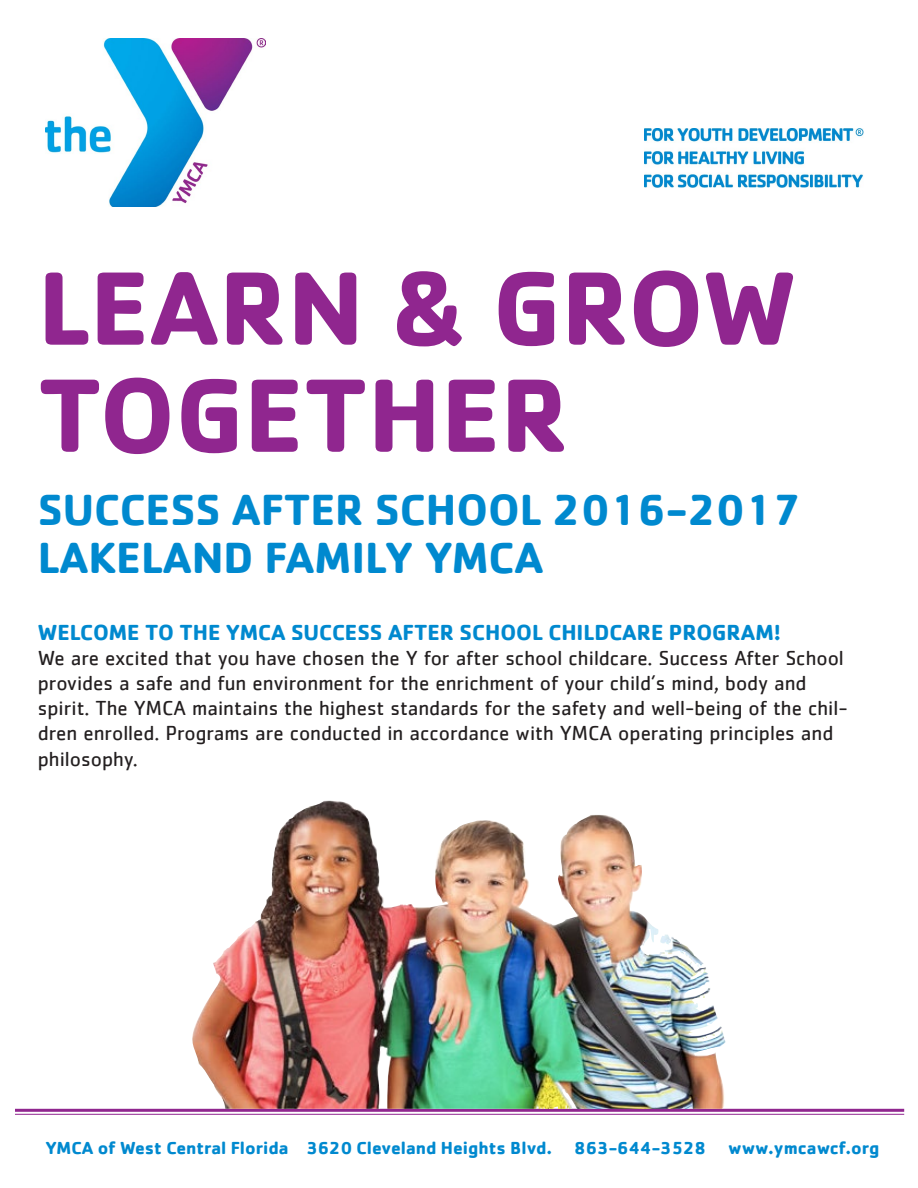
<style>
.page{position:relative;width:918px;height:1188px;background:#fff}
.page>*{position:absolute;margin:0;border:0;box-sizing:border-box;transform-origin:0 0}
.t1{font:700 108px "Cachet";color:#90268f}
.t2{font:700 45px "Cachet";color:#0089cf}
.t3{font:700 22.5px "Cachet";color:#0089cf}
.t4{font:21px/25.2px "Cachet";color:#231f20}
.t5{font:700 18px "Cachet";color:#0089cf}
</style>
<div class="page">
<img style="left:46px;top:39px;width:220px;height:168px">
<img style="left:644px;top:129px;width:220px;height:59px">
<hr style="left:15px;top:1109px;width:889px;height:3px;background:#90268f">
<hr style="left:15px;top:1114px;width:889px;height:1px;background:#90268f">
<img style="left:190px;top:801px;width:542px;height:308px">
<p class="t1" style="left:38px;top:238px;width:760px">LEARN &amp; GROW</p>
<p class="t1" style="left:38px;top:346px;width:533px">TOGETHER</p>
<p class="t2" style="left:38px;top:481px;width:765px">SUCCESS AFTER SCHOOL 2016-2017</p>
<p class="t2" style="left:38px;top:529px;width:507px">LAKELAND FAMILY YMCA</p>
<p class="t3" style="left:38px;top:617px;width:745px">WELCOME TO THE YMCA SUCCESS AFTER SCHOOL CHILDCARE PROGRAM!</p>
<p class="t4" style="left:38px;top:645px;width:812px">We are excited that you have chosen the Y for after school childcare. Success After School provides a safe and fun environment for the enrichment of your child’s mind, body and spirit. The YMCA maintains the highest standards for the safety and well-being of the chil&shy;dren enrolled. Programs are conducted in accordance with YMCA operating principles and philosophy.</p>
<p class="t5" style="left:46px;top:1137px;width:835px">YMCA of West Central Florida 3620 Cleveland Heights Blvd. 863-644-3528 www.ymcawcf.org</p>
</div>
